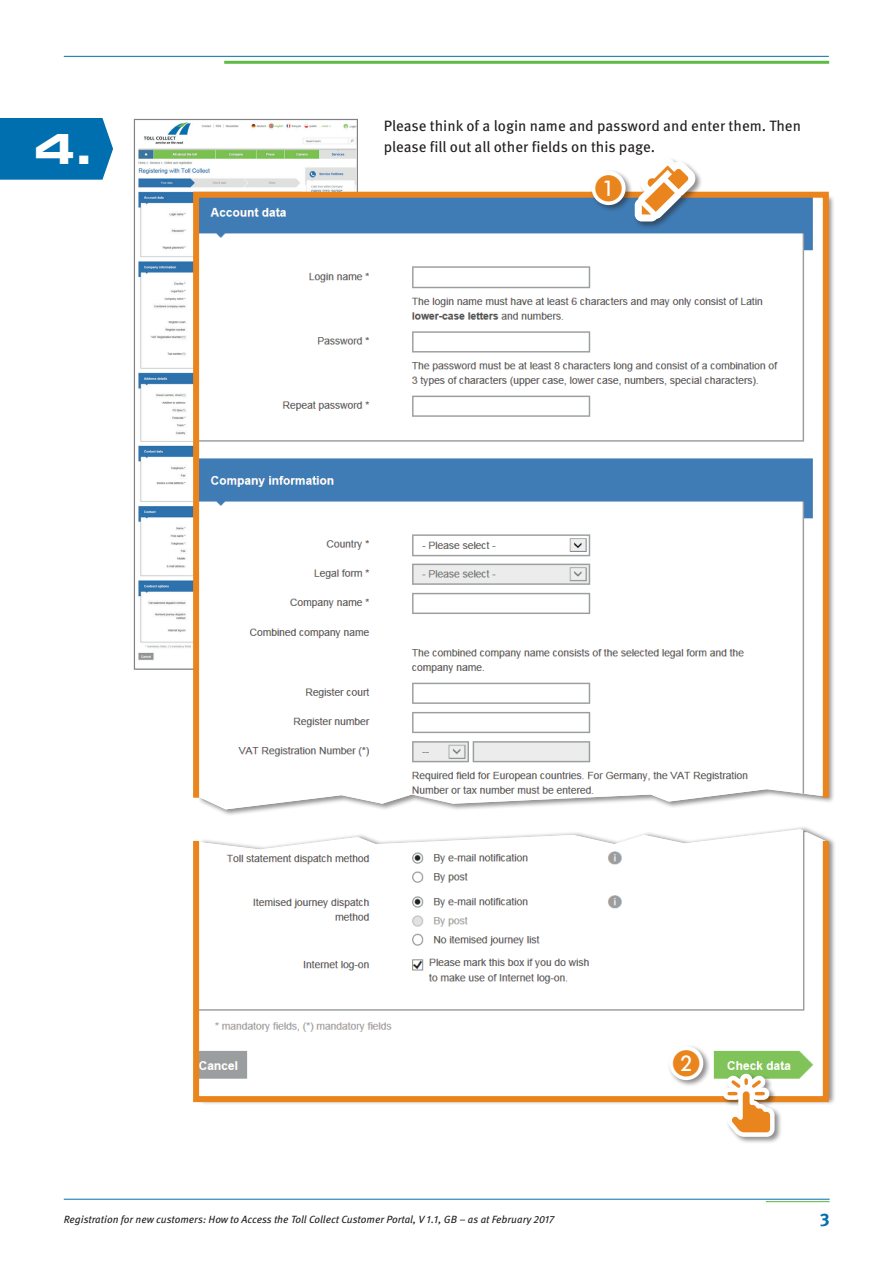
<style>
.page{position:relative;width:893px;height:1263px;background:#fff}
.page>*{position:absolute;margin:0;border:0;box-sizing:border-box;transform-origin:0 0}
.t1{font:900 45px "Eurostile OT Ext";color:#fff}
.t2{font:700 18px "Meta Pro";color:#006faf}
.t3{font:15px/21px "Meta Pro";color:#231f20}
.t4{font:italic 10.5px "Meta Pro";color:#231f20}
</style>
<div class="page">
<img style="left:138px;top:122px;width:218px;height:538px">
<div style="left:197px;top:194px;width:639px;height:623px;background:#231f20;opacity:.5"></div>
<img style="left:198px;top:199px;width:628px;height:610px">
<div style="left:198px;top:825px;width:639px;height:280px;background:#231f20;opacity:.5"></div>
<img style="left:199px;top:829px;width:629px;height:266px">
<div style="left:0;top:118px;width:113px;height:62px;background:#006faf"></div>
<hr style="left:224px;top:61px;width:605px;height:3px;background:#60bb46">
<hr style="left:64px;top:56px;width:765px;height:1px;background:#006faf">
<div style="left:193px;top:192px;width:636px;height:609px;border:6px solid #ea841d"></div>
<div style="left:193px;top:838px;width:636px;height:264px;border:6px solid #ea841d"></div>
<hr style="left:64px;top:1199px;width:766px;height:1px;background:#006faf">
<hr style="left:766px;top:1201px;width:64px;height:1px;background:#60bb46">
<div style="left:590px;top:170px;width:43px;height:43px;background:#231f20;opacity:.5"></div>
<div style="left:592px;top:171px;width:34px;height:34px;border:4px solid #fff;border-radius:50%"></div>
<div style="left:668px;top:1045px;width:43px;height:42px;background:#231f20;opacity:.5"></div>
<div style="left:669px;top:1046px;width:34px;height:34px;border:4px solid #fff;border-radius:50%"></div>
<div style="left:633px;top:157px;width:70px;height:72px;background:#231f20;opacity:.5"></div>
<svg style="left:635px;top:158px;width:61px;height:63px"></svg>
<div style="left:722px;top:1072px;width:60px;height:72px;background:#231f20;opacity:.5"></div>
<svg style="left:723px;top:1072px;width:54px;height:67px"></svg>
<svg style="left:595px;top:175px;width:27px;height:26px"></svg>
<svg style="left:673px;top:1050px;width:26px;height:26px"></svg>
<h1 class="t1" style="left:33px;top:122px;width:60px">4.</h1>
<h3 class="t3" style="left:384px;top:115px;width:419px">Please think of a login name and password and enter them. Then please fill out all other fields on this page.</h3>
<p class="t4" style="left:64px;top:1212px;width:492px">Registration for new customers: How to Access the Toll Collect Customer Portal, V 1.1, GB – as at February 2017</p>
<h2 class="t2" style="left:820px;top:1205px;width:11px">3</h2>
</div>
